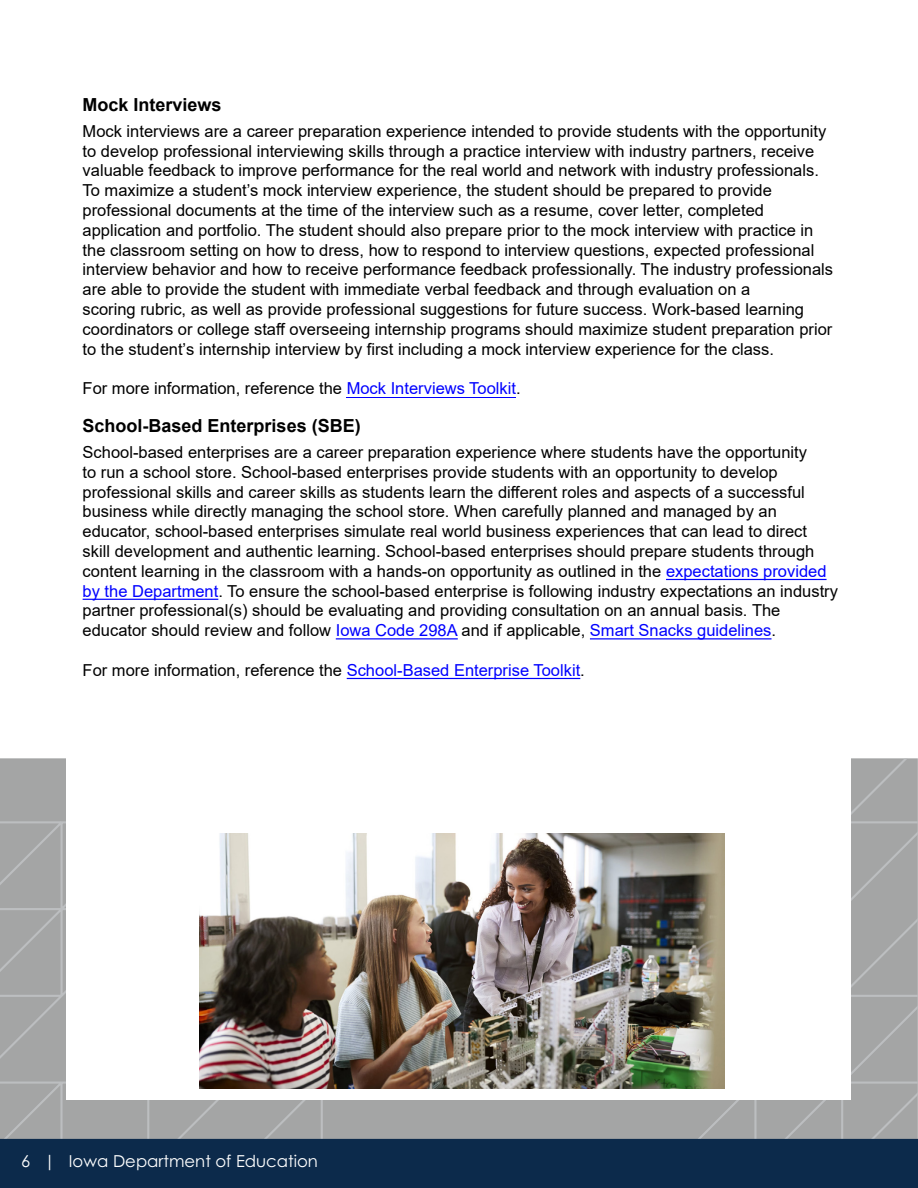
<style>
.page{position:relative;width:918px;height:1188px;background:#fff}
.page>*{position:absolute;margin:0;border:0;box-sizing:border-box;transform-origin:0 0}
.t1{font:700 18px "Arial";color:#000}
.t2{font:16.5px/19.8px "Arial";color:#000}
.t3{font:16.5px "Century Gothic Pro";color:#fff}
.s1{color:#00f}
</style>
<div class="page">
<svg style="left:0;top:758px;width:232px;height:381px;background:#a6a7a7"></svg>
<div style="left:232px;top:758px;width:686px;height:381px;background:#a4a5a5"></div>
<div style="left:0;top:1139px;width:918px;height:49px;background:#0c2a4b"></div>
<div style="left:67px;top:88px;width:784px;height:1012px;background:#fff"></div>
<img style="left:200px;top:833px;width:525px;height:256px">
<hr style="left:347px;top:397px;width:169px;height:1px;background:#00f">
<hr style="left:666px;top:579px;width:161px;height:1px;background:#00f">
<hr style="left:83px;top:599px;width:135px;height:1px;background:#00f">
<hr style="left:336px;top:638px;width:122px;height:1px;background:#00f">
<hr style="left:590px;top:638px;width:182px;height:1px;background:#00f">
<hr style="left:347px;top:678px;width:233px;height:1px;background:#00f">
<p class="t1" style="left:83px;top:92px;width:141px">Mock Interviews</p>
<p class="t2" style="left:83px;top:121px;width:752px">Mock interviews are a career preparation experience intended to provide students with the opportunity to develop professional interviewing skills through a practice interview with industry partners, receive valuable feedback to improve performance for the real world and network with industry professionals.<br>To maximize a student’s mock interview experience, the student should be prepared to provide professional documents at the time of the interview such as a resume, cover letter, completed application and portfolio. The student should also prepare prior to the mock interview with practice in the classroom setting on how to dress, how to respond to interview questions, expected professional interview behavior and how to receive performance feedback professionally. The industry professionals are able to provide the student with immediate verbal feedback and through evaluation on a<br>scoring rubric, as well as provide professional suggestions for future success. Work-based learning coordinators or college staff overseeing internship programs should maximize student preparation prior to the student’s internship interview by first including a mock interview experience for the class.</p>
<p class="t2" style="left:83px;top:379px;width:440px">For more information, reference the <span class="s1">Mock Interviews Toolkit</span>.</p>
<p class="t1" style="left:83px;top:413px;width:280px">School-Based Enterprises (SBE)</p>
<p class="t2" style="left:83px;top:442px;width:757px">School-based enterprises are a career preparation experience where students have the opportunity<br>to run a school store. School-based enterprises provide students with an opportunity to develop professional skills and career skills as students learn the different roles and aspects of a successful business while directly managing the school store. When carefully planned and managed by an educator, school-based enterprises simulate real world business experiences that can lead to direct skill development and authentic learning. School-based enterprises should prepare students through content learning in the classroom with a hands-on opportunity as outlined in the <span class="s1">expectations provided by the Department</span>. To ensure the school-based enterprise is following industry expectations an industry partner professional(s) should be evaluating and providing consultation on an annual basis. The educator should review and follow <span class="s1">Iowa Code 298A</span> and if applicable, <span class="s1">Smart Snacks guidelines</span>.</p>
<p class="t2" style="left:83px;top:660px;width:504px">For more information, reference the <span class="s1">School-Based Enterprise Toolkit</span>.</p>
<p class="t3" style="left:21px;top:1150px;width:298px">6 | Iowa Department of Education</p>
</div>
